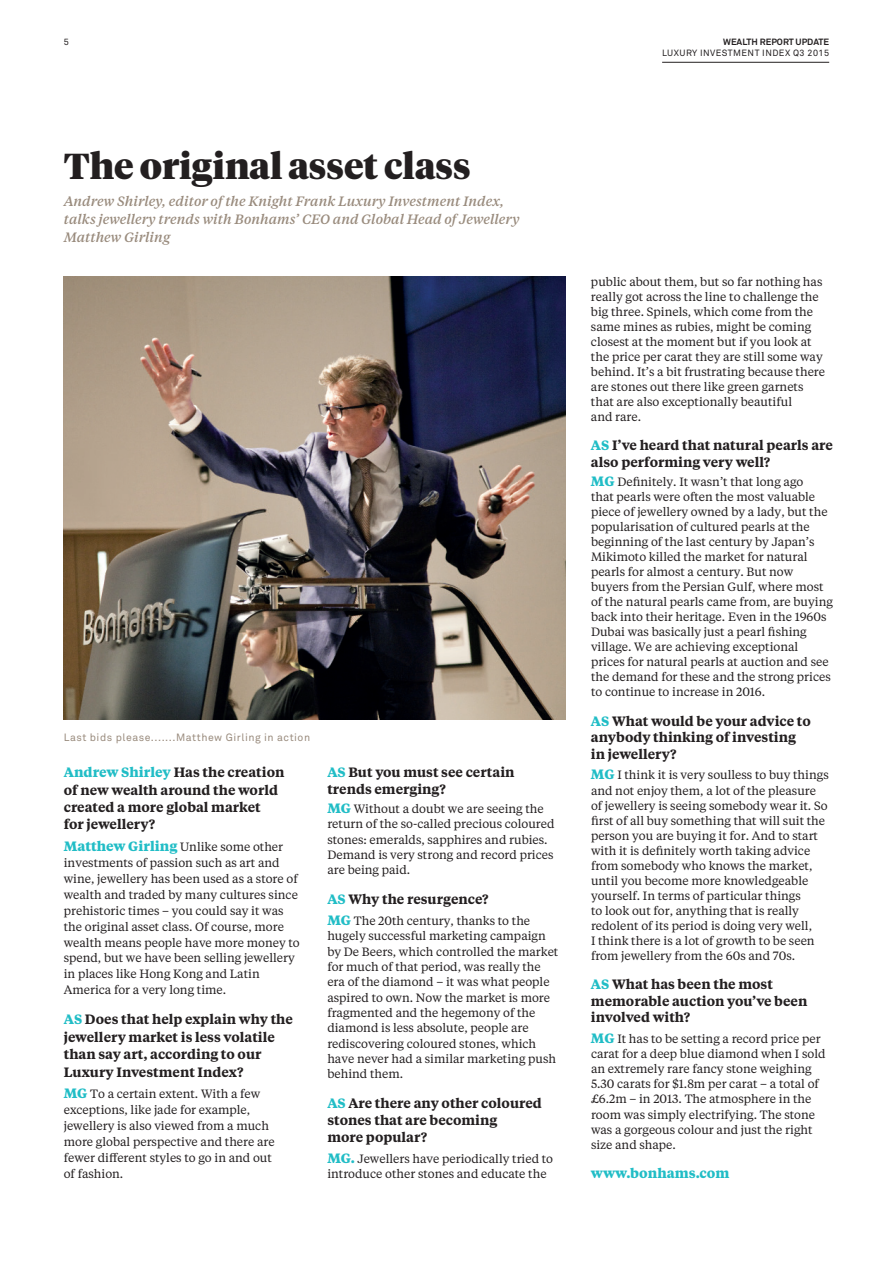
<style>
.page{position:relative;width:893px;height:1263px;background:#fff}
.page>*{position:absolute;margin:0;border:0;box-sizing:border-box;transform-origin:0 0}
.t1{font:900 36px "Tiempos Headline";color:#231f20}
.t2{font:600 13.5px/17.4px "Tiempos Text";color:#231f20}
.t3{font:italic 500 13.5px/18px "Tiempos Text";color:#998b7d}
.t4{font:700 13.5px "Tiempos Text";color:#21bdc6}
.t5{font:12px/15px "Tiempos Text";color:#231f20}
.t6{font:10.5px "Akkurat";letter-spacing:.05em;color:#998b7d}
.t7{font:9px "Akkurat";letter-spacing:.05em;color:#231f20}
.t8{font:700 9px "Akkurat";color:#231f20}
.s1{font-weight:700;color:#21bdc6}
.s2{font-weight:700;font-size:13.5px;color:#21bdc6}
</style>
<div class="page">
<hr style="left:662px;top:62px;width:167px;height:1px;background:#231f20">
<img style="left:64px;top:276px;width:501px;height:444px">
<p class="t7" style="left:64px;top:37px;width:7px">5</p>
<p class="t8" style="left:723px;top:37px;width:108px">WEALTH REPORT UPDATE</p>
<p class="t7" style="left:662px;top:47px;width:169px">LUXURY INVESTMENT INDEX Q3 2015</p>
<h1 class="t1" style="left:64px;top:142px;width:408px">The original asset class</h1>
<p class="t3" style="left:64px;top:192px;width:457px">Andrew Shirley, editor of the Knight Frank Luxury Investment Index, talks jewellery trends with Bonhams’ CEO and Global Head of Jewellery<br>Matthew Girling</p>
<p class="t6" style="left:64px;top:731px;width:248px">Last bids please.......Matthew Girling in action</p>
<p class="t2" style="left:64px;top:763px;width:222px"><span class="s1">Andrew Shirley</span> Has the creation of new wealth around the world created a more global market<br>for jewellery?</p>
<p class="t5" style="left:64px;top:838px;width:237px;line-height:15.9px"><span class="s2">Matthew Girling</span> Unlike some other investments of passion such as art and wine, jewellery has been used as a store of wealth and traded by many cultures since prehistoric times – you could say it was the original asset class. Of course, more wealth means people have more money to spend, but we have been selling jewellery in places like Hong Kong and Latin America for a very long time.</p>
<p class="t2" style="left:64px;top:1010px;width:231px"><span class="s1">AS</span> Does that help explain why the jewellery market is less volatile than say art, according to our<br>Luxury Investment Index?</p>
<p class="t5" style="left:64px;top:1086px;width:212px;line-height:15.9px"><span class="s2">MG</span> To a certain extent. With a few exceptions, like jade for example, jewellery is also viewed from a much more global perspective and there are fewer different styles to go in and out of fashion.</p>
<p class="t2" style="left:327px;top:763px;width:189px;line-height:16.8px"><span class="s1">AS</span> But you must see certain trends emerging?</p>
<p class="t5" style="left:327px;top:800px;width:229px"><span class="s2">MG</span> Without a doubt we are seeing the return of the so-called precious coloured stones: emeralds, sapphires and rubies.<br>Demand is very strong and record prices are being paid.</p>
<p class="t2" style="left:327px;top:890px;width:163px"><span class="s1">AS</span> Why the resurgence?</p>
<p class="t5" style="left:327px;top:912px;width:233px"><span class="s2">MG</span> The 20th century, thanks to the hugely successful marketing campaign by De Beers, which controlled the market for much of that period, was really the era of the diamond – it was what people aspired to own. Now the market is more fragmented and the hegemony of the diamond is less absolute, people are rediscovering coloured stones, which have never had a similar marketing push behind them.</p>
<p class="t2" style="left:327px;top:1094px;width:216px;line-height:16.8px"><span class="s1">AS</span> Are there any other coloured stones that are becoming<br>more popular?</p>
<p class="t5" style="left:327px;top:1150px;width:227px"><span class="s2">MG.</span> Jewellers have periodically tried to introduce other stones and educate the</p>
<p class="t5" style="left:591px;top:273px;width:236px">public about them, but so far nothing has really got across the line to challenge the big three. Spinels, which come from the same mines as rubies, might be coming closest at the moment but if you look at the price per carat they are still some way behind. It’s a bit frustrating because there are stones out there like green garnets that are also exceptionally beautiful<br>and rare.</p>
<p class="t2" style="left:591px;top:437px;width:243px;line-height:16.5px"><span class="s1">AS</span> I’ve heard that natural pearls are also performing very well?</p>
<p class="t5" style="left:591px;top:473px;width:244px"><span class="s2">MG</span> Definitely. It wasn’t that long ago<br>that pearls were often the most valuable piece of jewellery owned by a lady, but the popularisation of cultured pearls at the beginning of the last century by Japan’s Mikimoto killed the market for natural pearls for almost a century. But now buyers from the Persian Gulf, where most of the natural pearls came from, are buying back into their heritage. Even in the 1960s Dubai was basically just a pearl fishing village. We are achieving exceptional prices for natural pearls at auction and see the demand for these and the strong prices to continue to increase in 2016.</p>
<p class="t2" style="left:591px;top:712px;width:221px;line-height:16.5px"><span class="s1">AS</span> What would be your advice to anybody thinking of investing in jewellery?</p>
<p class="t5" style="left:591px;top:767px;width:239px"><span class="s2">MG</span> I think it is very soulless to buy things and not enjoy them, a lot of the pleasure of jewellery is seeing somebody wear it. So first of all buy something that will suit the person you are buying it for. And to start with it is definitely worth taking advice from somebody who knows the market, until you become more knowledgeable yourself. In terms of particular things<br>to look out for, anything that is really redolent of its period is doing very well,<br>I think there is a lot of growth to be seen from jewellery from the 60s and 70s.</p>
<p class="t2" style="left:591px;top:976px;width:218px;line-height:16.5px"><span class="s1">AS</span> What has been the most memorable auction you’ve been involved with?</p>
<p class="t5" style="left:591px;top:1031px;width:236px"><span class="s2">MG</span> It has to be setting a record price per carat for a deep blue diamond when I sold an extremely rare fancy stone weighing 5.30 carats for $1.8m per carat – a total of £6.2m – in 2013. The atmosphere in the room was simply electrifying. The stone was a gorgeous colour and just the right size and shape.</p>
<p class="t4" style="left:591px;top:1163px;width:140px">www.bonhams.com</p>
</div>
